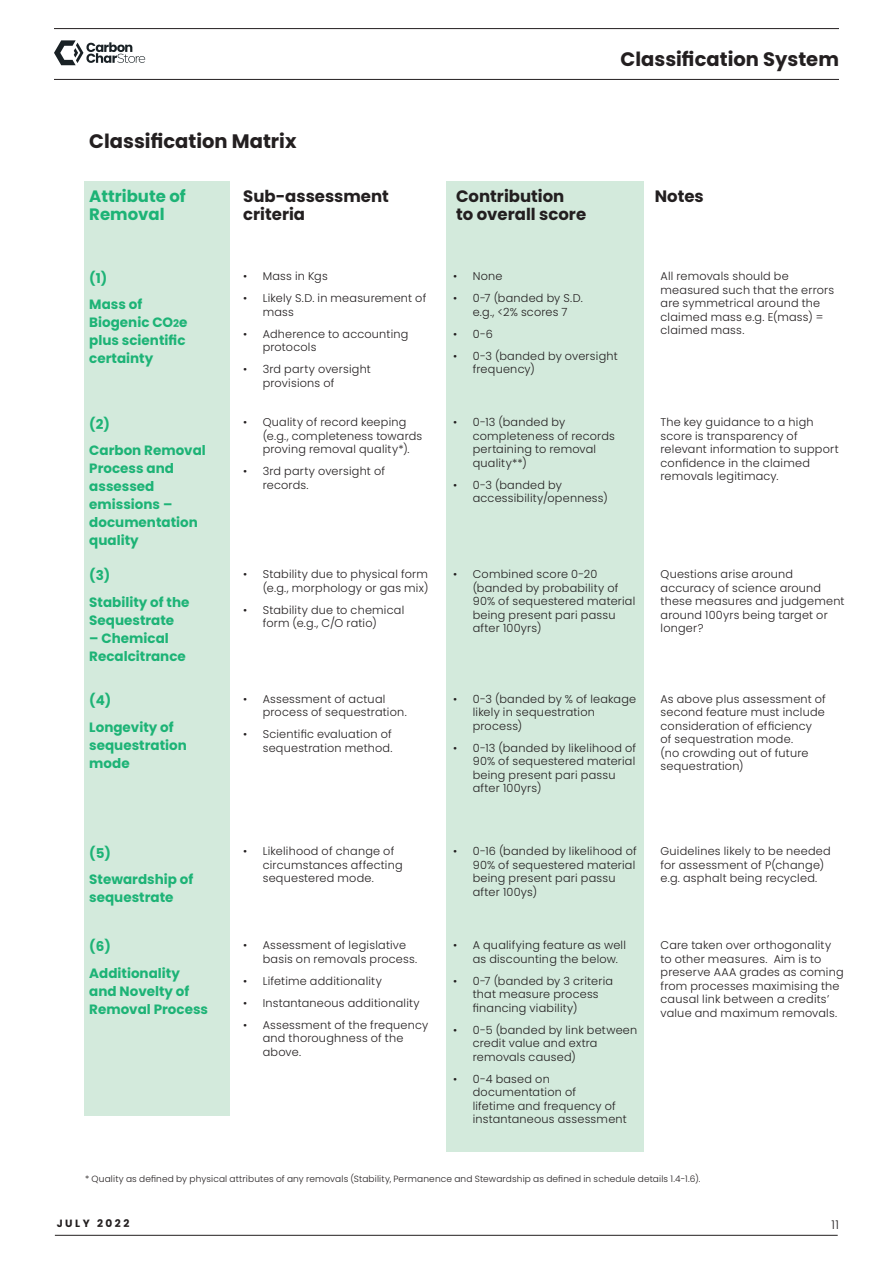
<style>
.page{position:relative;width:893px;height:1263px;background:#fff}
.page>*{position:absolute;margin:0;border:0;box-sizing:border-box;transform-origin:0 0}
.t1{font:700 19.5px "Poppins";color:#231f20}
.t2{font:700 16.5px/18px "Poppins";color:#231f20}
.t3{font:700 16.5px/18px "Poppins";color:#1db376}
.t4{font:700 13.5px/18px "Poppins";color:#1db376}
.t5{font:300 12px "Poppins";color:#231f20}
.t6{font:300 11.25px/13.5px "Poppins";letter-spacing:.02em;color:#231f20}
.t7{font:700 10.5px "Poppins";letter-spacing:.24em;color:#231f20}
.t8{font:300 9px "Poppins";letter-spacing:.015em;color:#231f20}
.s1{font-size:10.5px}
</style>
<div class="page">
<hr style="left:54px;top:79px;width:785px;height:1px;background:#231f20">
<hr style="left:54px;top:28px;width:785px;height:1px;background:#231f20">
<hr style="left:55px;top:1235px;width:783px;height:1px;background:#231f20">
<svg style="left:54px;top:40px;width:91px;height:25px"></svg>
<div style="left:84px;top:181px;width:146px;height:934px;background:#d3eadc"></div>
<div style="left:446px;top:181px;width:197px;height:971px;background:#d3eadc"></div>
<h1 class="t1" style="left:621px;top:47px;width:220px">Classification System</h1>
<p class="t1" style="left:89px;top:130px;width:209px">Classification Matrix</p>
<p class="t3" style="left:89px;top:187px;width:98px">Attribute of<br>Removal</p>
<p class="t2" style="left:243px;top:187px;width:147px">Sub-assessment criteria</p>
<p class="t2" style="left:456px;top:187px;width:132px">Contribution<br>to overall score</p>
<p class="t2" style="left:655px;top:187px;width:50px">Notes</p>
<p class="t4" style="left:89px;top:269px;width:19px">(1)</p>
<p class="t4" style="left:89px;top:296px;width:100px">Mass of<br>Biogenic CO<span class="s1">2</span>e plus scientific certainty</p>
<p class="t4" style="left:89px;top:415px;width:22px">(2)</p>
<p class="t4" style="left:89px;top:442px;width:118px">Carbon Removal<br>Process and assessed emissions – documentation quality</p>
<p class="t4" style="left:89px;top:567px;width:23px">(3)</p>
<p class="t4" style="left:89px;top:593px;width:102px">Stability of the<br>Sequestrate</p>
<p class="t4" style="left:89px;top:629px;width:98px">– Chemical<br>Recalcitrance</p>
<p class="t4" style="left:89px;top:692px;width:24px">(4)</p>
<p class="t4" style="left:89px;top:718px;width:99px">Longevity of sequestration mode</p>
<p class="t4" style="left:89px;top:844px;width:23px">(5)</p>
<p class="t4" style="left:89px;top:871px;width:106px">Stewardship of sequestrate</p>
<p class="t4" style="left:89px;top:938px;width:23px">(6)</p>
<p class="t4" style="left:89px;top:964px;width:120px">Additionality and Novelty of<br>Removal Process</p>
<p class="t6" style="left:243px;top:270px;width:86px">• Mass in Kgs</p>
<p class="t6" style="left:263px;top:292px;width:165px;text-indent:-20px">• Likely S.D. in measurement of mass</p>
<p class="t6" style="left:263px;top:327px;width:147px;text-indent:-20px">• Adherence to accounting protocols</p>
<p class="t6" style="left:263px;top:363px;width:110px;text-indent:-20px">• 3rd party oversight provisions of</p>
<p class="t6" style="left:263px;top:416px;width:161px;text-indent:-20px">• Quality of record keeping (e.g., completeness towards proving removal quality*).</p>
<p class="t6" style="left:263px;top:465px;width:124px;text-indent:-20px">• 3rd party oversight of records.</p>
<p class="t6" style="left:243px;top:567px;width:187px;text-align:right">• Stability due to physical form (e.g., morphology or gas mix)</p>
<p class="t6" style="left:263px;top:603px;width:143px;text-indent:-20px">• Stability due to chemical form (e.g., C/O ratio)</p>
<p class="t6" style="left:263px;top:692px;width:145px;text-indent:-20px">• Assessment of actual process of sequestration.</p>
<p class="t6" style="left:243px;top:728px;width:151px;text-align:right">• Scientific evaluation of sequestration method.</p>
<p class="t6" style="left:263px;top:845px;width:141px;text-indent:-20px">• Likelihood of change of circumstances affecting sequestered mode.</p>
<p class="t6" style="left:263px;top:938px;width:156px;text-indent:-20px">• Assessment of legislative basis on removals process.</p>
<p class="t6" style="left:243px;top:974px;width:140px">• Lifetime additionality</p>
<p class="t6" style="left:243px;top:996px;width:178px">• Instantaneous additionality</p>
<p class="t6" style="left:263px;top:1018px;width:167px;text-indent:-20px">• Assessment of the frequency and thoroughness of the above.</p>
<p class="t6" style="left:453px;top:270px;width:51px">• None</p>
<p class="t6" style="left:453px;top:292px;width:131px;text-align:center">• 0-7 (banded by S.D. e.g., &lt;2% scores 7</p>
<p class="t6" style="left:453px;top:327px;width:41px">• 0-6</p>
<p class="t6" style="left:473px;top:349px;width:146px;text-indent:-19px">• 0-3 (banded by oversight frequency)</p>
<p class="t6" style="left:473px;top:416px;width:144px;text-indent:-20px">• 0-13 (banded by completeness of records pertaining to removal quality**)</p>
<p class="t6" style="left:473px;top:478px;width:137px;text-indent:-20px">• 0-3 (banded by accessibility/openness)</p>
<p class="t6" style="left:660px;top:270px;width:175px">All removals should be measured such that the errors are symmetrical around the claimed mass e.g. E(mass) = claimed mass.</p>
<p class="t6" style="left:660px;top:416px;width:180px">The key guidance to a high score is transparency of relevant information to support confidence in the claimed removals legitimacy.</p>
<p class="t6" style="left:473px;top:567px;width:164px;text-indent:-20px">• Combined score 0-20 (banded by probability of<br>90% of sequestered material being present pari passu after 100yrs)</p>
<p class="t6" style="left:473px;top:692px;width:165px;text-indent:-20px">• 0-3 (banded by % of leakage likely in sequestration process)</p>
<p class="t6" style="left:473px;top:741px;width:165px;text-indent:-20px">• 0-13 (banded by likelihood of<br>90% of sequestered material being present pari passu after 100yrs)</p>
<p class="t6" style="left:473px;top:845px;width:165px;text-indent:-20px">• 0-16 (banded by likelihood of<br>90% of sequestered material being present pari passu after 100ys)</p>
<p class="t6" style="left:473px;top:938px;width:155px;text-indent:-20px">• A qualifying feature as well as discounting the below.</p>
<p class="t6" style="left:473px;top:974px;width:142px;text-indent:-20px">• 0-7 (banded by 3 criteria that measure process financing viability)</p>
<p class="t6" style="left:473px;top:1023px;width:166px;text-indent:-20px">• 0-5 (banded by link between credit value and extra removals caused)</p>
<p class="t6" style="left:473px;top:1072px;width:156px;text-indent:-20px">• 0-4 based on documentation of<br>lifetime and frequency of instantaneous assessment</p>
<p class="t6" style="left:660px;top:567px;width:186px">Questions arise around accuracy of science around these measures and judgement around 100yrs being target or longer?</p>
<p class="t6" style="left:660px;top:692px;width:167px">As above plus assessment of second feature must include consideration of efficiency<br>of sequestration mode.<br>(no crowding out of future sequestration)</p>
<p class="t6" style="left:660px;top:845px;width:172px">Guidelines likely to be needed for assessment of P(change) e.g. asphalt being recycled.</p>
<p class="t6" style="left:660px;top:938px;width:185px">Care taken over orthogonality to other measures. Aim is to preserve AAA grades as coming from processes maximising the causal link between a credits’ value and maximum removals.</p>
<p class="t8" style="left:85px;top:1173px;width:617px">* Quality as defined by physical attributes of any removals (Stability, Permanence and Stewardship as defined in schedule details 1.4-1.6).</p>
<p class="t7" style="left:57px;top:1217px;width:74px">JULY 2022</p>
<p class="t5" style="left:831px;top:1218px;width:9px">11</p>
</div>
